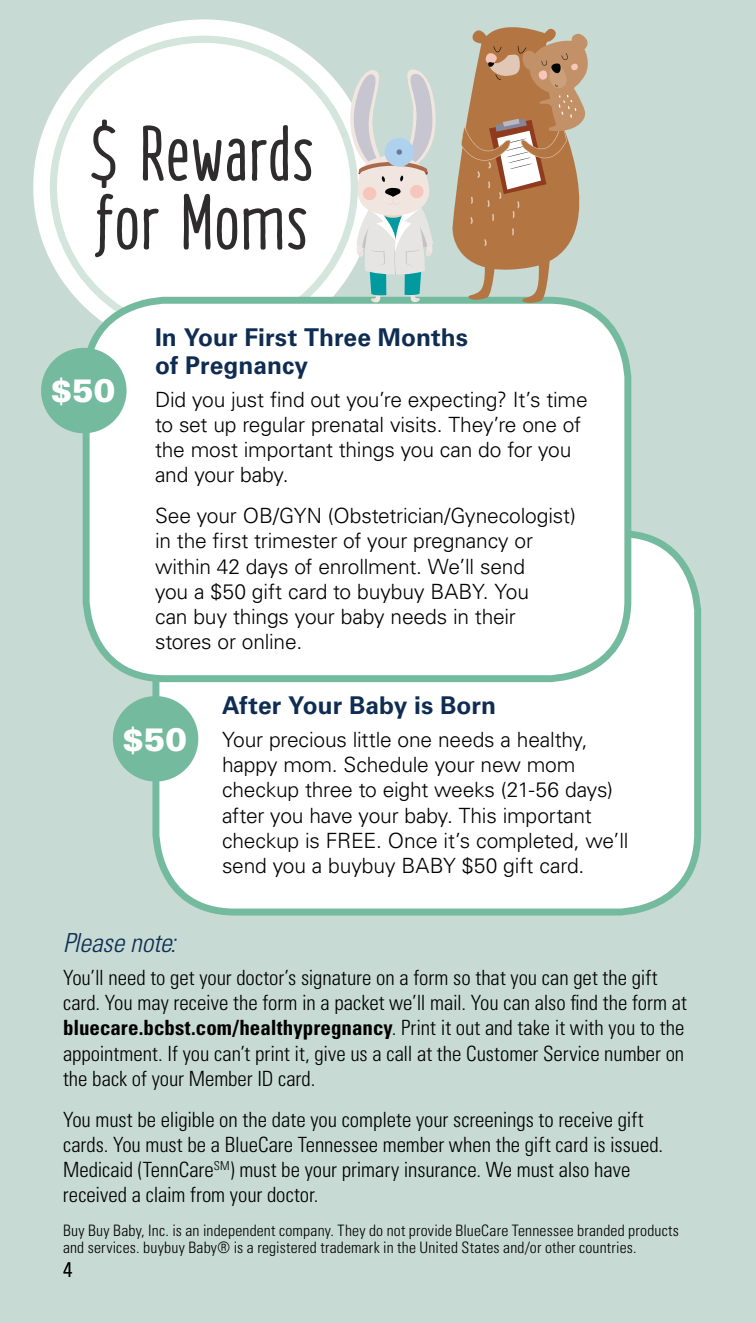
<style>
.page{position:relative;width:756px;height:1323px;background:#c7dad4}
.page>*{position:absolute;margin:0;border:0;box-sizing:border-box;transform-origin:0 0}
.t1{font:700 79.1px/68.8px "Timbra Sans";letter-spacing:-.015em;color:#2e2c2c}
.t2{font:900 32.55px "Univers LT Std";color:#fff}
.t3{font:italic 300 condensed 26.25px "Univers LT Std";letter-spacing:-.01em;color:#0f2d52}
.t4{font:700 24.5px/28px "Univers LT Std";color:#0f2d52}
.t5{font:300 21px/25.2px "Univers LT Std";letter-spacing:-.01em;color:#000}
.t6{font:300 condensed 21px/25.2px "Univers LT Std";color:#000}
.t7{font:300 condensed 15.75px/17.5px "Univers LT Std";letter-spacing:.015em;color:#000}
.s1{font-weight:700}
</style>
<div class="page">
<svg style="left:33px;top:19px;width:342px;height:336px;fill:#fff"></svg>
<div style="left:53px;top:39px;width:301px;height:296px;background:#fff;border-radius:50%"></div>
<div style="left:156px;top:534px;width:542px;height:378px;background:#fff;border-radius:79px"></div>
<div style="left:152px;top:530px;width:549px;height:386px;border:7px solid #74ba9e;border-radius:79px"></div>
<div style="left:86px;top:300px;width:542px;height:379px;background:#fff;border-radius:79px"></div>
<div style="left:83px;top:297px;width:548px;height:385px;border:7px solid #74ba9e;border-radius:79px"></div>
<div style="left:41px;top:348px;width:86px;height:85px;background:#74ba9e;border-radius:50%"></div>
<div style="left:113px;top:696px;width:85px;height:86px;background:#74ba9e;border-radius:50%"></div>
<svg style="left:350px;top:69px;width:86px;height:234px"></svg>
<svg style="left:451px;top:27px;width:139px;height:279px"></svg>
<svg style="left:461px;top:33px;width:129px;height:213px"></svg>
<h2 class="t1" style="left:87px;top:120px;width:230px">$ Rewards for Moms</h2>
<h3 class="t2" style="left:51px;top:370px;width:66px">$50</h3>
<h3 class="t4" style="left:155px;top:323px;width:315px">In Your First Three Months of Pregnancy</h3>
<p class="t5" style="left:155px;top:387px;width:434px">Did you just find out you’re expecting? It’s time to set up regular prenatal visits. They’re one of the most important things you can do for you and your baby.</p>
<p class="t5" style="left:155px;top:503px;width:423px">See your OB/GYN (Obstetrician/Gynecologist) in the first trimester of your pregnancy or within 42 days of enrollment. We’ll send<br>you a $50 gift card to buybuy BABY. You<br>can buy things your baby needs in their stores or online.</p>
<h3 class="t2" style="left:122px;top:718px;width:66px">$50</h3>
<h3 class="t4" style="left:222px;top:691px;width:275px">After Your Baby is Born</h3>
<p class="t5" style="left:222px;top:727px;width:408px">Your precious little one needs a healthy, happy mom. Schedule your new mom checkup three to eight weeks (21-56 days) after you have your baby. This important checkup is FREE. Once it’s completed, we’ll send you a buybuy BABY $50 gift card.</p>
<h3 class="t3" style="left:63px;top:927px;width:115px">Please note:</h3>
<p class="t6" style="left:63px;top:965px;width:626px">You’ll need to get your doctor’s signature on a form so that you can get the gift card. You may receive the form in a packet we’ll mail. You can also find the form at <span class="s1">bluecare.bcbst.com/healthypregnancy</span>. Print it out and take it with you to the appointment. If you can’t print it, give us a call at the Customer Service number on the back of your Member ID card.</p>
<p class="t6" style="left:63px;top:1107px;width:602px">You must be eligible on the date you complete your screenings to receive gift cards. You must be a BlueCare Tennessee member when the gift card is issued.<br>Medicaid (TennCare<sup>SM</sup>) must be your primary insurance. We must also have received a claim from your doctor.</p>
<p class="t7" style="left:63px;top:1221px;width:618px">Buy Buy Baby, Inc. is an independent company. They do not provide BlueCare Tennessee branded products and services. buybuy Baby® is a registered trademark in the United States and/or other countries.</p>
<p class="t6" style="left:63px;top:1257px;width:11px">4</p>
</div>
